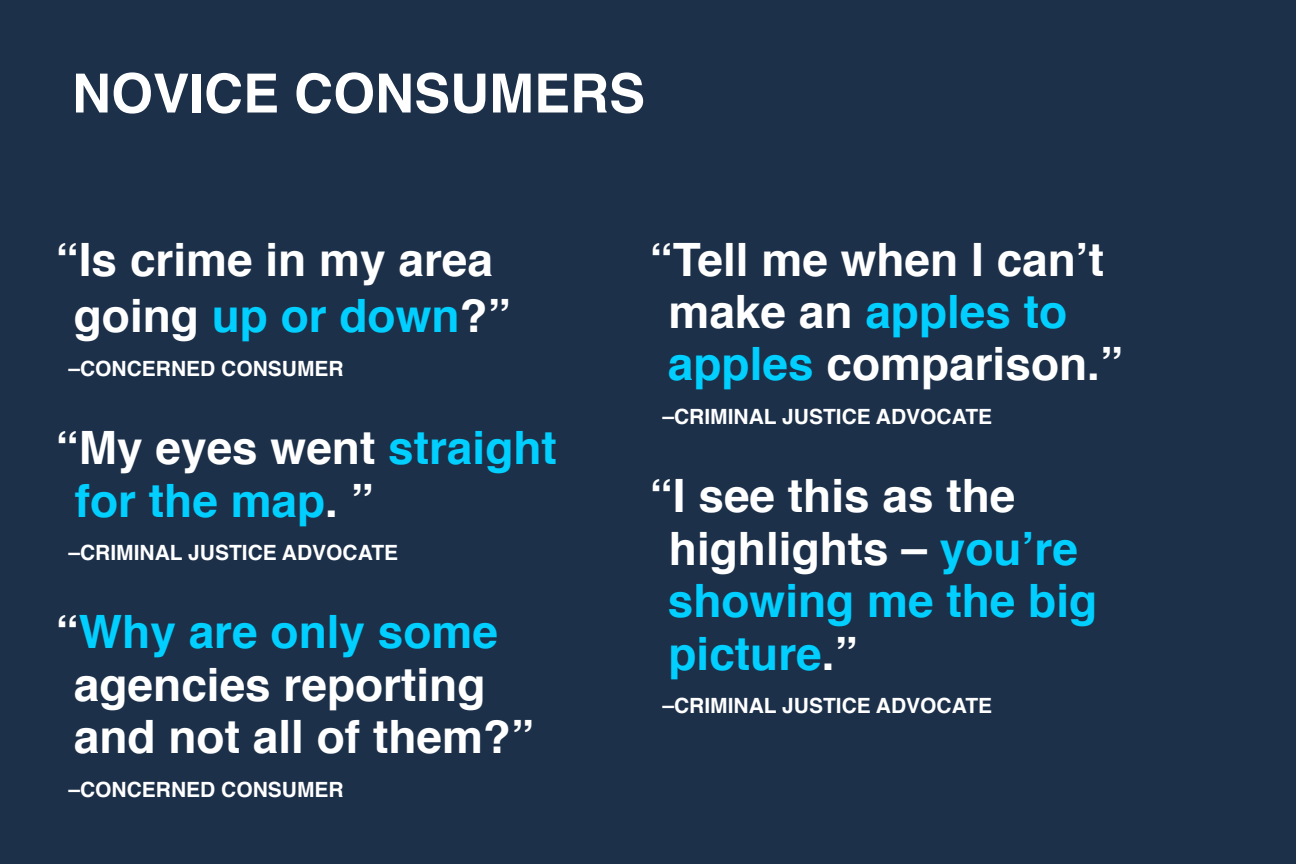
<style>
.page{position:relative;width:1296px;height:864px;background:#1c304a}
.page>*{position:absolute;margin:0;border:0;box-sizing:border-box;transform-origin:0 0}
.t1{font:700 54px "Helvetica";color:#fff}
.t2{font:700 46px/52.5px "Helvetica";color:#fff}
.t3{font:700 46px/52.5px "Helvetica";color:#00cfff}
.t4{font:700 21px "Helvetica";color:#fff}
.s1{color:#00cfff}
.s2{color:#fff}
</style>
<div class="page">
<p class="t1" style="left:72px;top:50px;width:575px">NOVICE CONSUMERS</p>
<p class="t2" style="left:56px;top:231px;width:456px;line-height:57px;text-align:center">“Is crime in my area going <span class="s1">up or down</span>?”</p>
<p class="t4" style="left:68px;top:351px;width:277px">–CONCERNED CONSUMER</p>
<p class="t3" style="left:75px;top:422px;width:484px;text-indent:-19px"><span class="s2">“My eyes went</span> straight for the map<span class="s2">. ”</span></p>
<p class="t4" style="left:68px;top:536px;width:331px">–CRIMINAL JUSTICE ADVOCATE</p>
<p class="t2" style="left:74px;top:607px;width:462px;text-indent:-18px">“<span class="s1">Why are only some </span>agencies reporting and not all of them?”</p>
<p class="t4" style="left:68px;top:772px;width:277px">–CONCERNED CONSUMER</p>
<p class="t2" style="left:668px;top:234px;width:457px;text-indent:-18px">“Tell me when I can’t make an <span class="s1">apples to apples</span> comparison.”</p>
<p class="t4" style="left:662px;top:399px;width:331px">–CRIMINAL JUSTICE ADVOCATE</p>
<p class="t3" style="left:668px;top:470px;width:431px;text-indent:-18px"><span class="s2">“I see this as the highlights –</span> you’re showing me the big picture<span class="s2">.”</span></p>
<p class="t4" style="left:662px;top:689px;width:331px">–CRIMINAL JUSTICE ADVOCATE</p>
</div>
